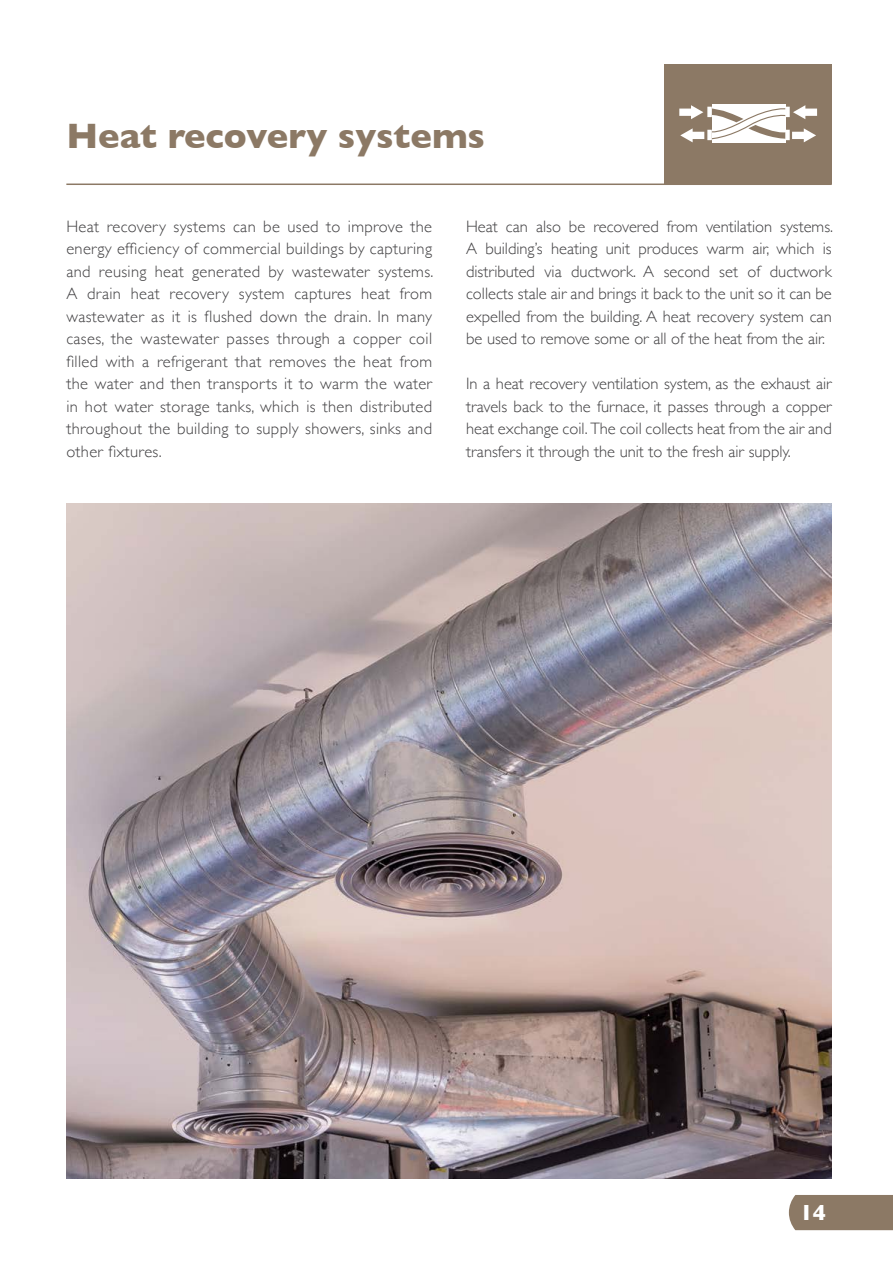
<style>
.page{position:relative;width:893px;height:1263px;background:#fff}
.page>*{position:absolute;margin:0;border:0;box-sizing:border-box;transform-origin:0 0}
.t1{font:700 36px "Gill Sans";color:#8c7965}
.t2{font:700 22.35px "Gill Sans";color:#fff}
.t3{font:300 16.5px/22.5px "Gill Sans";color:#414042;text-align:justify}
</style>
<div class="page">
<img style="left:66px;top:504px;width:766px;height:674px">
<hr style="left:66px;top:184px;width:766px;height:1px;background:#8c7965">
<div style="left:665px;top:64px;width:167px;height:120px;background:#8c7965"></div>
<div style="left:789px;top:1195px;width:104px;height:35px;background:#8c7965"></div>
<svg style="left:679px;top:105px;width:24px;height:14px"></svg>
<svg style="left:680px;top:128px;width:24px;height:14px"></svg>
<div style="left:712px;top:104px;width:73px;height:39px;background:#fff"></div>
<svg style="left:710px;top:104px;width:107px;height:38px"></svg>
<svg style="left:707px;top:107px;width:5px;height:10px"></svg>
<svg style="left:785px;top:107px;width:5px;height:10px"></svg>
<svg style="left:707px;top:130px;width:5px;height:10px"></svg>
<svg style="left:785px;top:130px;width:5px;height:10px"></svg>
<h1 class="t1" style="left:66px;top:115px;width:420px">Heat recovery systems</h1>
<p class="t3" style="left:66px;top:214px;width:369px">Heat recovery systems can be used to improve the energy efficiency of commercial buildings by capturing and reusing heat generated by wastewater systems.<br>A drain heat recovery system captures heat from wastewater as it is flushed down the drain. In many cases, the wastewater passes through a copper coil filled with a refrigerant that removes the heat from the water and then transports it to warm the water in hot water storage tanks, which is then distributed throughout the building to supply showers, sinks and other fixtures.</p>
<p class="t3" style="left:466px;top:214px;width:368px">Heat can also be recovered from ventilation systems.<br>A building’s heating unit produces warm air, which is distributed via ductwork. A second set of ductwork collects stale air and brings it back to the unit so it can be expelled from the building. A heat recovery system can be used to remove some or all of the heat from the air.</p>
<p class="t3" style="left:466px;top:372px;width:367px">In a heat recovery ventilation system, as the exhaust air travels back to the furnace, it passes through a copper heat exchange coil. The coil collects heat from the air and transfers it through the unit to the fresh air supply.</p>
<h2 class="t2" style="left:800px;top:1199px;width:28px">14</h2>
</div>
